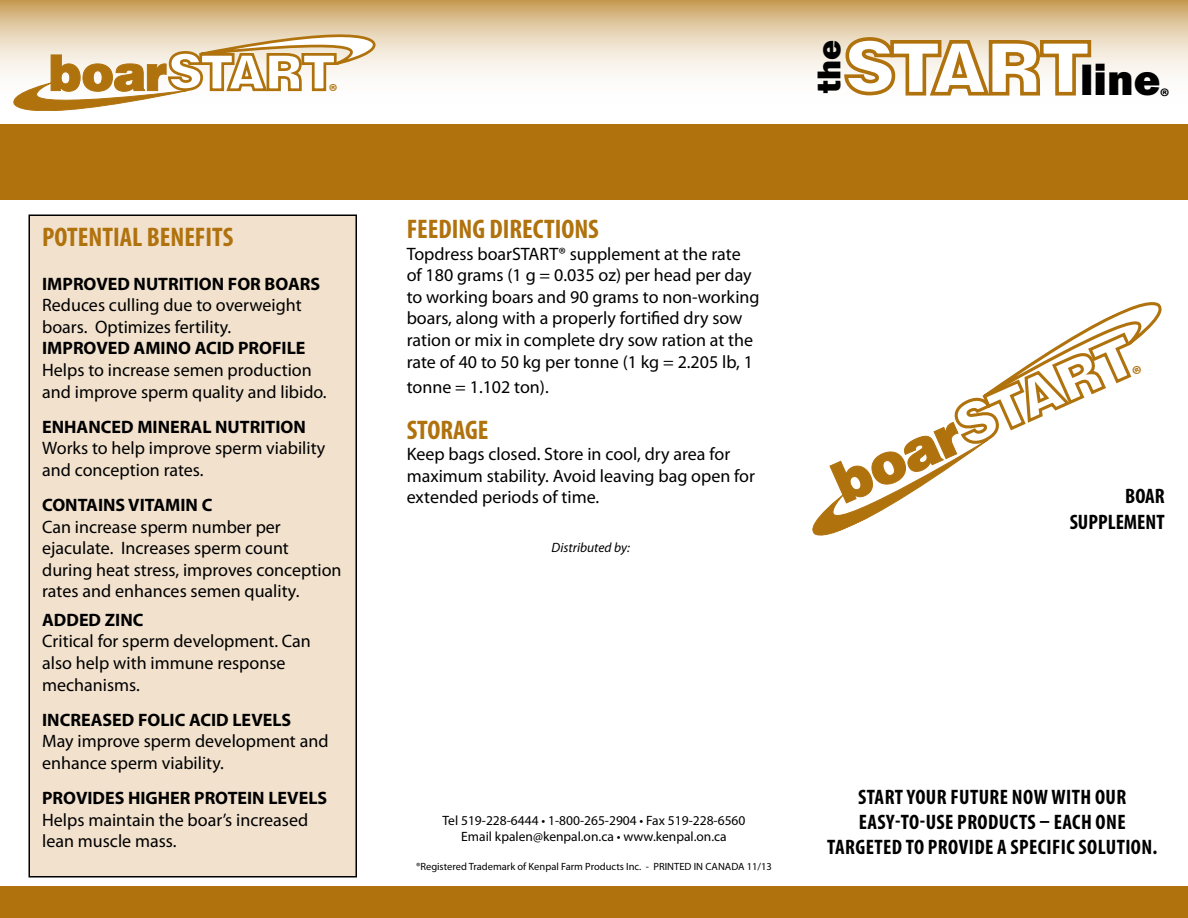
<style>
.page{position:relative;width:1188px;height:918px;background:#fff}
.page>*{position:absolute;margin:0;border:0;box-sizing:border-box;transform-origin:0 0}
.t1{font:800 45.45px "Franklin Gothic";color:#000}
.t2{font:800 34.05px "Franklin Gothic";color:#000}
.t3{font:700 condensed 27px "Myriad Pro";color:#b0720d}
.t4{font:700 condensed 21px/25.2px "Myriad Pro";color:#000;text-align:right}
.t5{font:700 condensed 21px "Myriad Pro";letter-spacing:.02em;color:#000}
.t6{font:700 20.55px "Myriad Pro";color:#b0720d}
.t7{font:18px/21.6px "Myriad Pro";color:#000}
.t8{font:700 18px "Myriad Pro";color:#000}
.t9{font:13.5px/16.2px "Myriad Pro";color:#000;text-align:center}
.t10{font:italic 13.5px "Myriad Pro";color:#000}
.t11{font:10.5px "Myriad Pro";color:#000}
</style>
<div class="page">
<div style="left:29px;top:215px;width:327px;height:662px;background:#f1e1cd"></div>
<div style="left:28px;top:214px;width:329px;height:664px;border:2px solid #000"></div>
<svg style="left:0;top:0;width:1188px;height:105px"></svg>
<div style="left:0;top:124px;width:1188px;height:76px;background:#b0720d"></div>
<div style="left:0;top:887px;width:1188px;height:31px;background:#b0720d"></div>
<svg style="left:842px;top:37px;width:251px;height:61px"></svg>
<svg style="left:14px;top:34px;width:362px;height:77px"></svg>
<svg style="left:812px;top:302px;width:350px;height:234px"></svg>
<p class="t6" style="left:328px;top:78px;width:11px">®</p>
<h2 class="t2" style="left:807px;top:93px;width:54px;rotate:-90deg">the</h2>
<h1 class="t1" style="left:1080px;top:51px;width:91px">line<sub>®</sub></h1>
<h3 class="t3" style="left:407px;top:212px;width:194px">FEEDING DIRECTIONS</h3>
<p class="t7" style="left:407px;top:242px;width:354px">Topdress boarSTART® supplement at the rate of 180 grams (1 g = 0.035 oz) per head per day to working boars and 90 grams to non-working boars, along with a properly fortified dry sow ration or mix in complete dry sow ration at the rate of 40 to 50 kg per tonne (1 kg = 2.205 lb, 1</p>
<p class="t7" style="left:407px;top:376px;width:144px">tonne = 1.102 ton).</p>
<h3 class="t3" style="left:407px;top:413px;width:83px">STORAGE</h3>
<p class="t7" style="left:407px;top:443px;width:350px">Keep bags closed. Store in cool, dry area for maximum stability. Avoid leaving bag open for extended periods of time.</p>
<h3 class="t3" style="left:42px;top:221px;width:193px">POTENTIAL BENEFITS</h3>
<p class="t8" style="left:42px;top:272px;width:280px">IMPROVED NUTRITION FOR BOARS</p>
<p class="t7" style="left:42px;top:294px;width:261px">Reduces culling due to overweight boars. Optimizes fertility.</p>
<p class="t8" style="left:42px;top:337px;width:265px">IMPROVED AMINO ACID PROFILE</p>
<p class="t7" style="left:42px;top:359px;width:286px">Helps to increase semen production and improve sperm quality and libido.</p>
<p class="t8" style="left:42px;top:415px;width:265px">ENHANCED MINERAL NUTRITION</p>
<p class="t7" style="left:42px;top:437px;width:285px">Works to help improve sperm viability and conception rates.</p>
<p class="t8" style="left:42px;top:493px;width:172px">CONTAINS VITAMIN C</p>
<p class="t7" style="left:42px;top:515px;width:301px">Can increase sperm number per ejaculate. Increases sperm count during heat stress, improves conception rates and enhances semen quality.</p>
<p class="t8" style="left:42px;top:608px;width:103px">ADDED ZINC</p>
<p class="t7" style="left:42px;top:630px;width:270px">Critical for sperm development. Can also help with immune response mechanisms.</p>
<p class="t8" style="left:42px;top:708px;width:251px">INCREASED FOLIC ACID LEVELS</p>
<p class="t7" style="left:42px;top:730px;width:288px">May improve sperm development and enhance sperm viability.</p>
<p class="t8" style="left:42px;top:786px;width:287px">PROVIDES HIGHER PROTEIN LEVELS</p>
<p class="t7" style="left:42px;top:808px;width:268px">Helps maintain the boar’s increased lean muscle mass.</p>
<p class="t9" style="left:443px;top:812px;width:304px">Tel 519-228-6444 • 1-800-265-2904 • Fax 519-228-6560<br>Email kpalen@kenpal.on.ca • www.kenpal.on.ca</p>
<p class="t11" style="left:416px;top:860px;width:358px">®Registered Trademark of Kenpal Farm Products Inc. - PRINTED IN CANADA 11/13</p>
<p class="t10" style="left:552px;top:539px;width:80px">Distributed by:</p>
<p class="t4" style="left:1070px;top:483px;width:96px">BOAR<br>SUPPLEMENT</p>
<p class="t4" style="left:858px;top:784px;width:19px">START</p>
<p class="t4" style="left:907px;top:784px;width:12px">YOUR</p>
<p class="t4" style="left:950px;top:784px;width:11px">FUTURE</p>
<p class="t4" style="left:1012px;top:784px;width:95px">NOW WITH OUR</p>
<p class="t5" style="left:859px;top:809px;width:110px">EASY-TO-USE PRODUCTS</p>
<p class="t4" style="left:1040px;top:809px;width:67px">– EAC H ONE</p>
<p class="t4" style="left:827px;top:834px;width:11px">TARGETED</p>
<p class="t4" style="left:906px;top:834px;width:114px">TOPROVIDE ASPECIFIC</p>
<p class="t4" style="left:1079px;top:834px;width:11px">SOLUTION</p>
<p class="t4" style="left:1153px;top:834px;width:6px">.</p>
</div>
